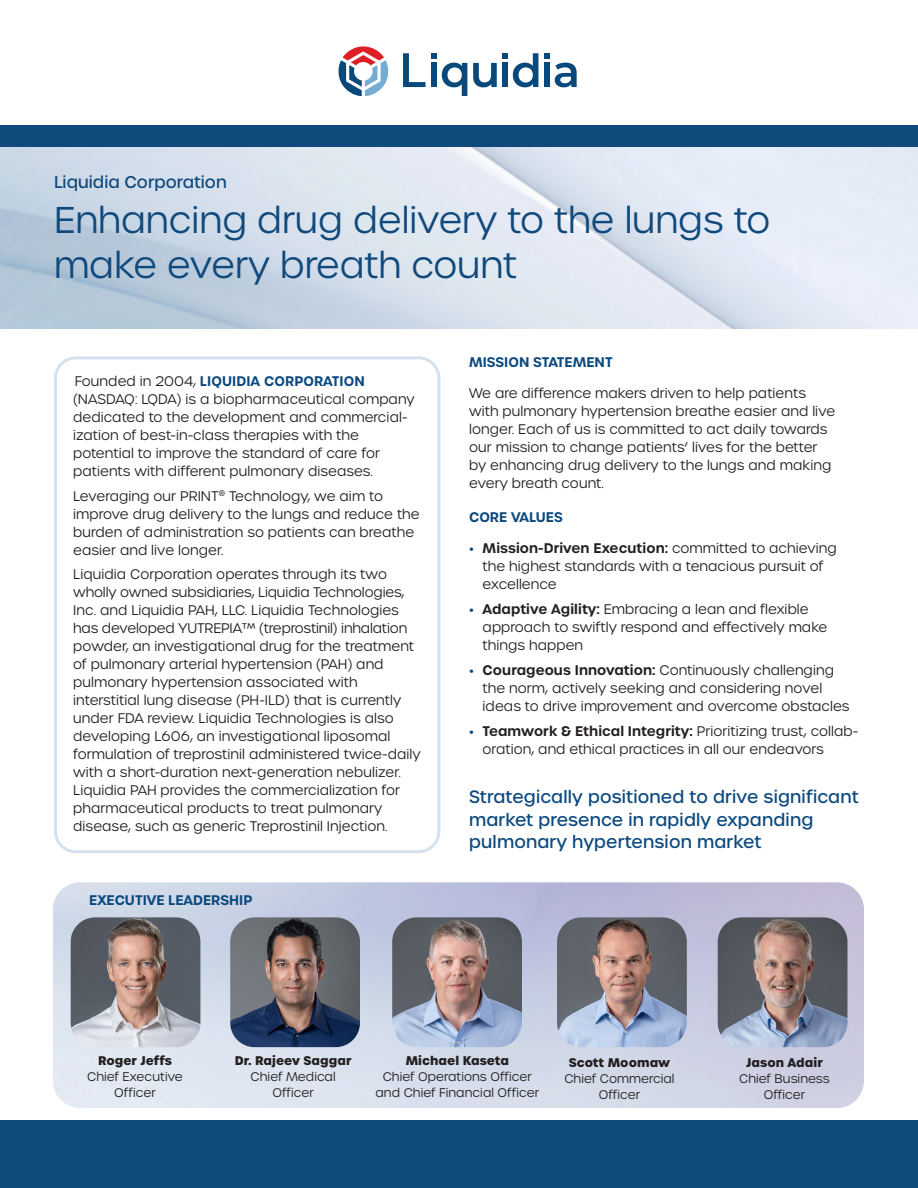
<style>
.page{position:relative;width:918px;height:1188px;background:#fff}
.page>*{position:absolute;margin:0;border:0;box-sizing:border-box;transform-origin:0 0}
.t1{font:300 36px/45px "Urbane";color:#10497c}
._2-blue_sections{font:500 17.25px/22.5px "Urbane";letter-spacing:.01em;color:#0a487e}
.t2{font:500 16.5px "Urbane";color:#10497c}
._1-Body_Text{font:300 13.5px/18px "Urbane";letter-spacing:.005em;color:#231f20}
._2-blue_sections-2{font:600 13.5px "Urbane";color:#0a487e}
._1-Body_Text-2{font:300 12.15px/16.2px "Urbane";letter-spacing:.005em;color:#231f20;text-align:center}
.s1{font-weight:600;color:#0a487e}
.s2{font-family:"Montserrat";font-weight:700;color:#004888}
.s3{font-weight:600}
.s4{font-weight:700}
</style>
<div class="page">
<div style="left:54px;top:356px;width:386px;height:497px;border:3px solid #d4e2f0;border-radius:20px"></div>
<div style="left:0;top:1120px;width:918px;height:68px;background:#10497c"></div>
<svg style="left:338px;top:46px;width:51px;height:50px"></svg>
<svg style="left:403px;top:53px;width:22px;height:34px"></svg>
<svg style="left:442px;top:63px;width:25px;height:33px"></svg>
<svg style="left:473px;top:63px;width:24px;height:24px"></svg>
<div style="left:431px;top:63px;width:5px;height:24px;background:#09487b"></div>
<svg style="left:431px;top:53px;width:5px;height:6px"></svg>
<svg style="left:503px;top:53px;width:35px;height:34px"></svg>
<svg style="left:544px;top:53px;width:33px;height:34px"></svg>
<div style="left:0;top:125px;width:918px;height:22px;background:#10497c"></div>
<img style="left:71px;top:917px;width:129px;height:130px">
<img style="left:557px;top:917px;width:130px;height:130px">
<img style="left:718px;top:917px;width:129px;height:130px">
<img style="left:392px;top:917px;width:130px;height:130px">
<img style="left:230px;top:917px;width:130px;height:130px">
<p class="t2" style="left:54px;top:171px;width:174px">Liquidia Corporation</p>
<p class="t1" style="left:54px;top:198px;width:718px">Enhancing drug delivery to the lungs to make every breath count</p>
<p class="_1-Body_Text" style="left:73px;top:372px;width:343px">Founded in 2004, <span class="s1">LIQUIDIA CORPORATION </span>(NASDAQ: LQDA) is a biopharmaceutical company dedicated to the development and commercial&shy;ization of best-in-class therapies with the potential to improve the standard of care for patients with different pulmonary diseases.</p>
<p class="_1-Body_Text" style="left:73px;top:487px;width:348px">Leveraging our PRINT<sup>®</sup> Technology, we aim to improve drug delivery to the lungs and reduce the burden of administration so patients can breathe easier and live longer.</p>
<p class="_1-Body_Text" style="left:73px;top:565px;width:349px">Liquidia Corporation operates through its two wholly owned subsidiaries, Liquidia Technologies, Inc. and Liquidia PAH, LLC. Liquidia Technologies has developed YUTREPIA™ (treprostinil) inhalation powder, an investigational drug for the treatment of pulmonary arterial hypertension (PAH) and pulmonary hypertension associated with interstitial lung disease (PH-ILD) that is currently under FDA review. Liquidia Technologies is also developing L606, an investigational liposomal formulation of treprostinil administered twice-daily with a short-duration next-generation nebulizer.<br>Liquidia PAH provides the commercialization for pharmaceutical products to treat pulmonary disease, such as generic Treprostinil Injection.</p>
<p class="_2-blue_sections-2" style="left:89px;top:891px;width:165px">EXECUTIVE LEADERSHIP</p>
<p class="_2-blue_sections-2" style="left:469px;top:353px;width:145px">MISSION STATEMENT</p>
<p class="_1-Body_Text" style="left:469px;top:384px;width:368px">We are difference makers driven to help patients with pulmonary hypertension breathe easier and live longer. Each of us is committed to act daily towards our mission to change patients’ lives for the better by enhancing drug delivery to the lungs and making every breath count.</p>
<p class="_2-blue_sections-2" style="left:469px;top:508px;width:95px">CORE VALUES</p>
<p class="_1-Body_Text" style="left:483px;top:540px;width:356px;text-indent:-14px"><span class="s2">•</span> <span class="s3">Mission-Driven Execution:</span> committed to achieving the highest standards with a tenacious pursuit of excellence</p>
<p class="_1-Body_Text" style="left:483px;top:600px;width:346px;text-indent:-14px"><span class="s2">•</span> <span class="s3">Adaptive Agility:</span> Embracing a lean and flexible approach to swiftly respond and effectively make things happen</p>
<p class="_1-Body_Text" style="left:483px;top:661px;width:369px;text-indent:-14px"><span class="s2">•</span> <span class="s3">Courageous Innovation:</span> Continuously challenging the norm, actively seeking and considering novel ideas to drive improvement and overcome obstacles</p>
<p class="_1-Body_Text" style="left:483px;top:722px;width:377px;text-indent:-14px"><span class="s2">•</span> <span class="s3">Teamwork &amp; Ethical Integrity:</span> Prioritizing trust, collab&shy;oration, and ethical practices in all our endeavors</p>
<p class="_2-blue_sections" style="left:469px;top:786px;width:391px">Strategically positioned to drive significant market presence in rapidly expanding pulmonary hypertension market</p>
<p class="_1-Body_Text-2" style="left:235px;top:1052px;width:118px"><span class="s4">Dr. Rajeev Saggar<br></span>Chief Medical<br>Officer</p>
<p class="_1-Body_Text-2" style="left:376px;top:1052px;width:165px"><span class="s4">Michael Kaseta<br></span>Chief Operations Officer and Chief Financial Officer</p>
<p class="_1-Body_Text-2" style="left:87px;top:1052px;width:97px"><span class="s4">Roger Jeffs<br></span>Chief Executive<br>Officer</p>
<p class="_1-Body_Text-2" style="left:564px;top:1054px;width:112px"><span class="s4">Scott Moomaw<br></span>Chief Commercial<br>Officer</p>
<p class="_1-Body_Text-2" style="left:739px;top:1054px;width:92px"><span class="s4">Jason Adair<br></span>Chief Business<br>Officer</p>
</div>
